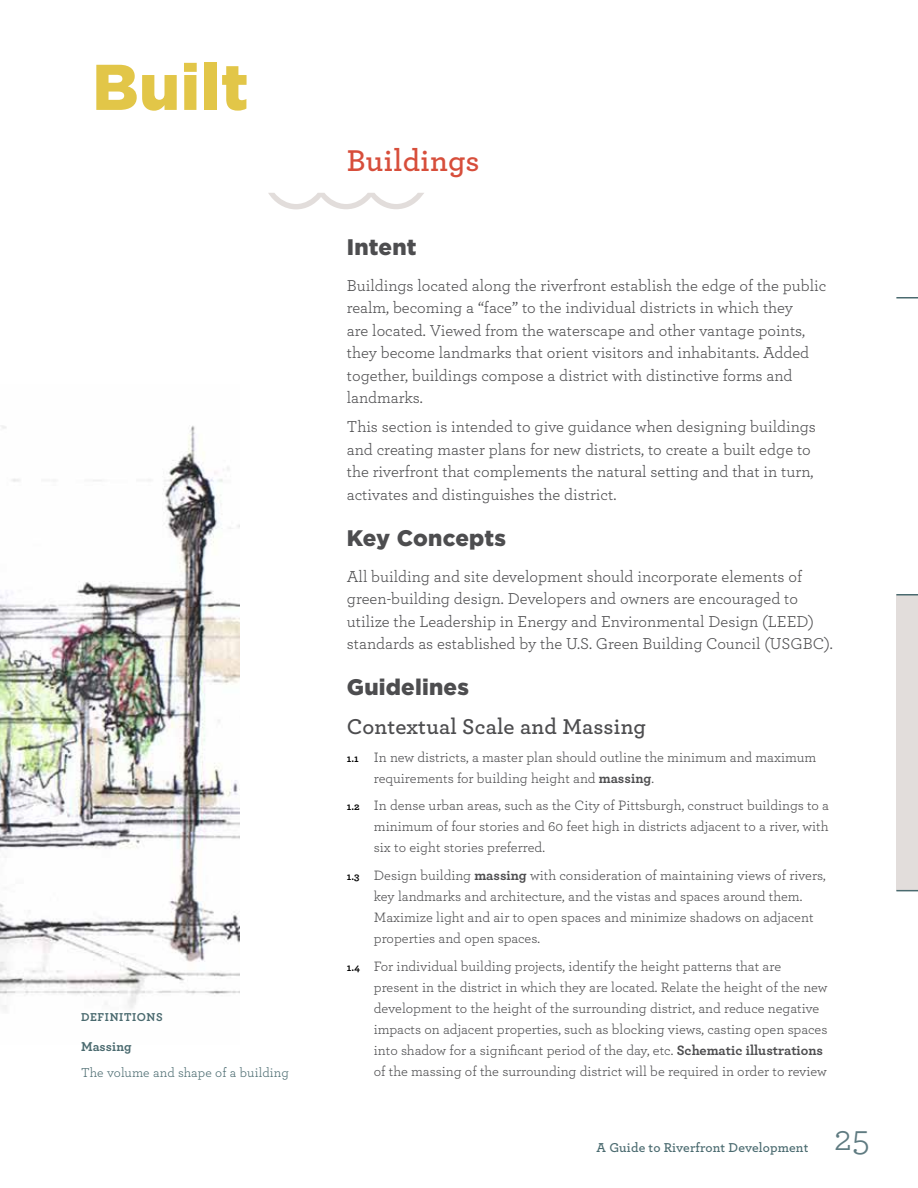
<style>
.page{position:relative;width:918px;height:1188px;background:#fff}
.page>*{position:absolute;margin:0;border:0;box-sizing:border-box;transform-origin:0 0}
.t1{font:900 64.5px "Gotham";color:#e2c648}
.t2{font:37.5px "Archer";color:#5f7b81}
.t3{font:600 31.5px "Archer";letter-spacing:.01em;color:#d74e3b}
.t4{font:900 22.5px "Gotham";letter-spacing:.01em;color:#4d4d4f}
.t5{font:600 22.5px "Archer";letter-spacing:.005em;color:#4d4d4f}
.t6{font:16.5px/22.5px "Archer";color:#4d4d4f}
.t7{font:14.25px/21px "Archer";color:#4d4d4f}
.t8{font:600 13.5px "Archer";letter-spacing:.01em;color:#4a6a6f}
.t9{font:13.5px "Archer";color:#4a6a6f}
.t10{font:700 13.5px "Archer";color:#4a6a6f}
.t11{font:700 12px "Archer";letter-spacing:.05em;color:#4a6a6f}
.s1{font-weight:700;font-size:10.5px;color:#000}
.s2{font-weight:700}
</style>
<div class="page">
<div style="left:896px;top:594px;width:22px;height:297px;background:#e2dddb"></div>
<svg style="left:896px;top:297px;width:22px;height:1px"></svg>
<hr style="left:896px;top:594px;width:22px;height:2px;background:#4a6a6f">
<svg style="left:896px;top:890px;width:22px;height:1px"></svg>
<img style="left:0;top:425px;width:240px;height:585px">
<svg style="left:268px;top:193px;width:156px;height:16px"></svg>
<h1 class="t1" style="left:92px;top:43px;width:158px">Built</h1>
<p class="t11" style="left:81px;top:1008px;width:83px">Definitions</p>
<p class="t10" style="left:81px;top:1036px;width:52px">Massing</p>
<p class="t9" style="left:81px;top:1064px;width:209px">The volume and shape of a building</p>
<h3 class="t3" style="left:347px;top:137px;width:134px">Buildings</h3>
<h3 class="t4" style="left:347px;top:231px;width:71px">Intent</h3>
<p class="t6" style="left:347px;top:273px;width:481px">Buildings located along the riverfront establish the edge of the public realm, becoming a “face” to the individual districts in which they<br>are located. Viewed from the waterscape and other vantage points, they become landmarks that orient visitors and inhabitants. Added together, buildings compose a district with distinctive forms and landmarks.</p>
<p class="t6" style="left:347px;top:415px;width:471px">This section is intended to give guidance when designing buildings and creating master plans for new districts, to create a built edge to the riverfront that complements the natural setting and that in turn, activates and distinguishes the district.</p>
<h3 class="t4" style="left:347px;top:522px;width:161px">Key Concepts</h3>
<p class="t6" style="left:347px;top:564px;width:488px">All building and site development should incorporate elements of green-building design. Developers and owners are encouraged to utilize the Leadership in Energy and Environmental Design (LEED) standards as established by the U.S. Green Building Council (USGBC).</p>
<h3 class="t4" style="left:347px;top:671px;width:124px">Guidelines</h3>
<h3 class="t5" style="left:347px;top:710px;width:301px">Contextual Scale and Massing</h3>
<p class="t7" style="left:374px;top:746px;width:444px;text-indent:-27px"><span class="s1">1.1</span> In new districts, a master plan should outline the minimum and maximum requirements for building height and <span class="s2">massing</span>.</p>
<p class="t7" style="left:374px;top:794px;width:457px;text-align:justify;text-indent:-27px"><span class="s1">1.2</span> In dense urban areas, such as the City of Pittsburgh, construct buildings to a minimum of four stories and 60 feet high in districts adjacent to a river, with six to eight stories preferred.</p>
<p class="t7" style="left:374px;top:864px;width:453px;text-indent:-27px"><span class="s1">1.3</span> Design building <span class="s2">massing</span> with consideration of maintaining views of rivers, key landmarks and architecture, and the vistas and spaces around them.<br>Maximize light and air to open spaces and minimize shadows on adjacent properties and open spaces.</p>
<p class="t7" style="left:374px;top:955px;width:455px;text-indent:-27px"><span class="s1">1.4</span> For individual building projects, identify the height patterns that are present in the district in which they are located. Relate the height of the new development to the height of the surrounding district, and reduce negative impacts on adjacent properties, such as blocking views, casting open spaces into shadow for a significant period of the day, etc. <span class="s2">Schematic illustrations </span>of the massing of the surrounding district will be required in order to review</p>
<p class="t8" style="left:597px;top:1137px;width:213px">A Guide to Riverfront Development</p>
<h2 class="t2" style="left:834px;top:1112px;width:37px">25</h2>
</div>
